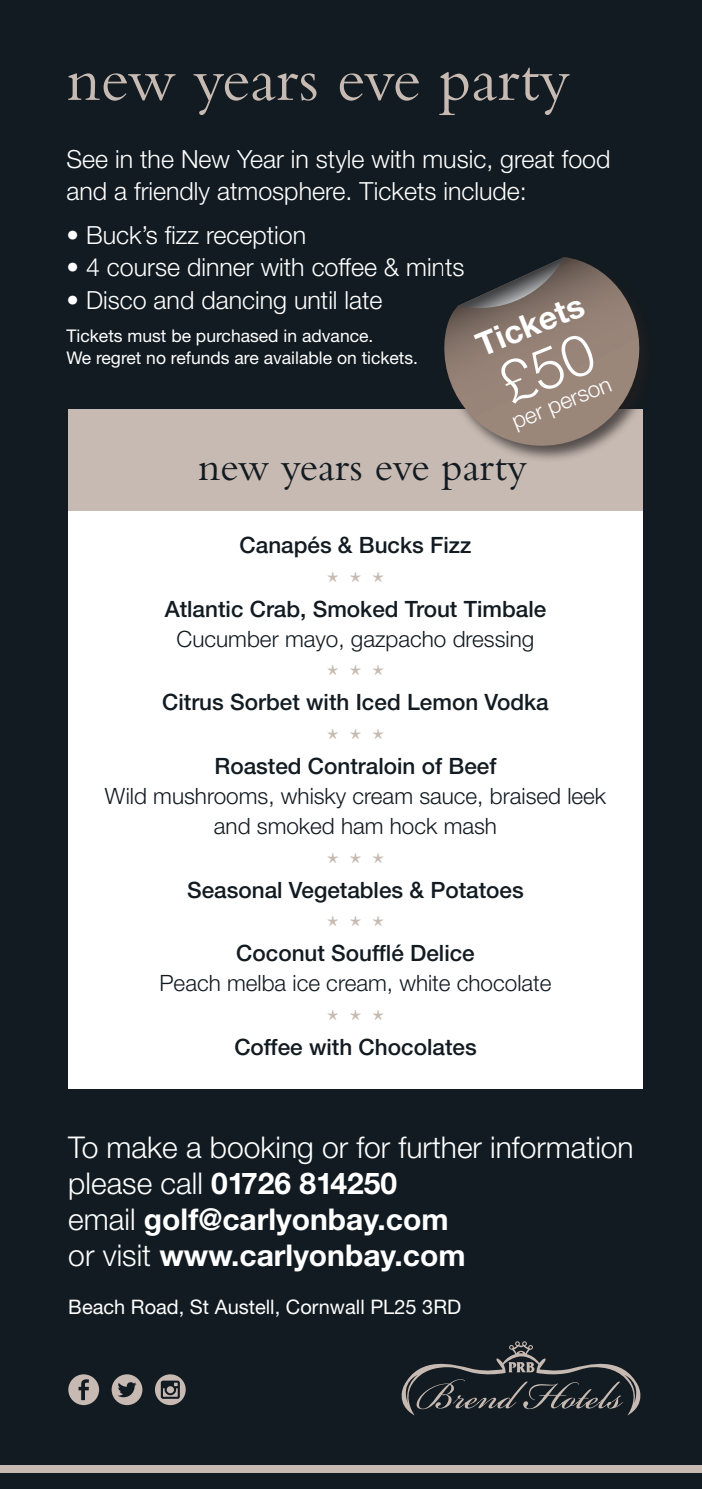
<style>
.page{position:relative;width:702px;height:1489px;background:#fff}
.page>*{position:absolute;margin:0;border:0;box-sizing:border-box;transform-origin:0 0}
.t1{font:65px "Bembo Std";color:#c7bab2}
.t2{font:42.5px "Bembo Std";color:#121b21}
.t3{font:700 32.5px "Helvetica Neue LT Std";color:#fff}
.t4{font:300 30px/36px "Helvetica Neue LT Std";color:#fff}
.t5{font:300 25px/32.5px "Helvetica Neue LT Std";color:#fff}
.t6{font:500 22.5px "Helvetica Neue LT Std";color:#121b21}
.t7{font:300 22.5px/30px "Helvetica Neue LT Std";color:#121b21;text-align:center}
.t8{font:22.5px "Bembo MT Std";color:#c7bab2}
.t9{font:300 22.5px "Helvetica Neue LT Std";color:#fff}
.t10{font:20px "Helvetica Neue LT Std";color:#fff}
.t11{font:17.5px/22.5px "Helvetica Neue LT Std";color:#fff}
.s1{font-weight:700}
</style>
<div class="page">
<div style="left:0;top:0;width:702px;height:1488px;background:#121b21"></div>
<svg style="left:401px;top:1341px;width:240px;height:74px"></svg>
<div style="left:0;top:1464px;width:702px;height:8px;background:#c7bab2"></div>
<div style="left:68px;top:409px;width:574px;height:679px;background:#fff"></div>
<div style="left:68px;top:409px;width:574px;height:101px;background:#c7bab2"></div>
<div style="left:441px;top:255px;width:215px;height:208px;background:#231f20;opacity:.7"></div>
<svg style="left:68px;top:1374px;width:31px;height:30px"></svg>
<svg style="left:112px;top:1374px;width:30px;height:30px"></svg>
<svg style="left:155px;top:1374px;width:31px;height:30px"></svg>
<svg style="left:442px;top:257px;width:199px;height:191px"></svg>
<h1 class="t1" style="left:67px;top:42px;width:505px">new years eve party</h1>
<p class="t5" style="left:67px;top:142px;width:545px">See in the New Year in style with music, great food and a friendly atmosphere. Tickets include:</p>
<p class="t5" style="left:67px;top:218px;width:241px">• Buck’s fizz reception</p>
<p class="t5" style="left:67px;top:250px;width:399px">• 4 course dinner with coffee &amp; mints</p>
<p class="t5" style="left:67px;top:283px;width:317px">• Disco and dancing until late</p>
<p class="t11" style="left:67px;top:324px;width:353px">Tickets must be purchased in advance.<br>We regret no refunds are available on tickets.</p>
<h3 class="t3" style="left:470px;top:327px;width:115px;rotate:-22deg">Tickets</h3>
<p class="t9" style="left:507px;top:409px;width:107px;rotate:-22deg">per person</p>
<h2 class="t2" style="left:198px;top:442px;width:330px">new years eve party</h2>
<p class="t6" style="left:239px;top:531px;width:233px">Canapés &amp; Bucks Fizz</p>
<p class="t8" style="left:327px;top:566px;width:58px">***</p>
<p class="t6" style="left:165px;top:595px;width:383px">Atlantic Crab, Smoked Trout Timbale</p>
<p class="t7" style="left:176px;top:623px;width:359px">Cucumber mayo, gazpacho dressing</p>
<p class="t8" style="left:327px;top:660px;width:58px">***</p>
<p class="t6" style="left:162px;top:689px;width:388px">Citrus Sorbet with Iced Lemon Vodka</p>
<p class="t8" style="left:327px;top:723px;width:58px">***</p>
<p class="t6" style="left:214px;top:752px;width:283px">Roasted Contraloin of Beef</p>
<p class="t7" style="left:105px;top:780px;width:503px">Wild mushrooms, whisky cream sauce, braised leek and smoked ham hock mash</p>
<p class="t8" style="left:327px;top:847px;width:58px">***</p>
<p class="t6" style="left:187px;top:876px;width:338px">Seasonal Vegetables &amp; Potatoes</p>
<p class="t8" style="left:327px;top:910px;width:58px">***</p>
<p class="t6" style="left:236px;top:939px;width:240px">Coconut Soufflé Delice</p>
<p class="t7" style="left:159px;top:967px;width:393px">Peach melba ice cream, white chocolate</p>
<p class="t8" style="left:327px;top:1004px;width:58px">***</p>
<p class="t6" style="left:234px;top:1033px;width:244px">Coffee with Chocolates</p>
<h3 class="t4" style="left:68px;top:1128px;width:567px">To make a booking or for further information please call <span class="s1">01726 814250<br></span>email <span class="s1">golf@carlyonbay.com<br></span>or visit <span class="s1">www.carlyonbay.com</span></h3>
<p class="t10" style="left:68px;top:1294px;width:394px">Beach Road, St Austell, Cornwall PL25 3RD</p>
</div>
